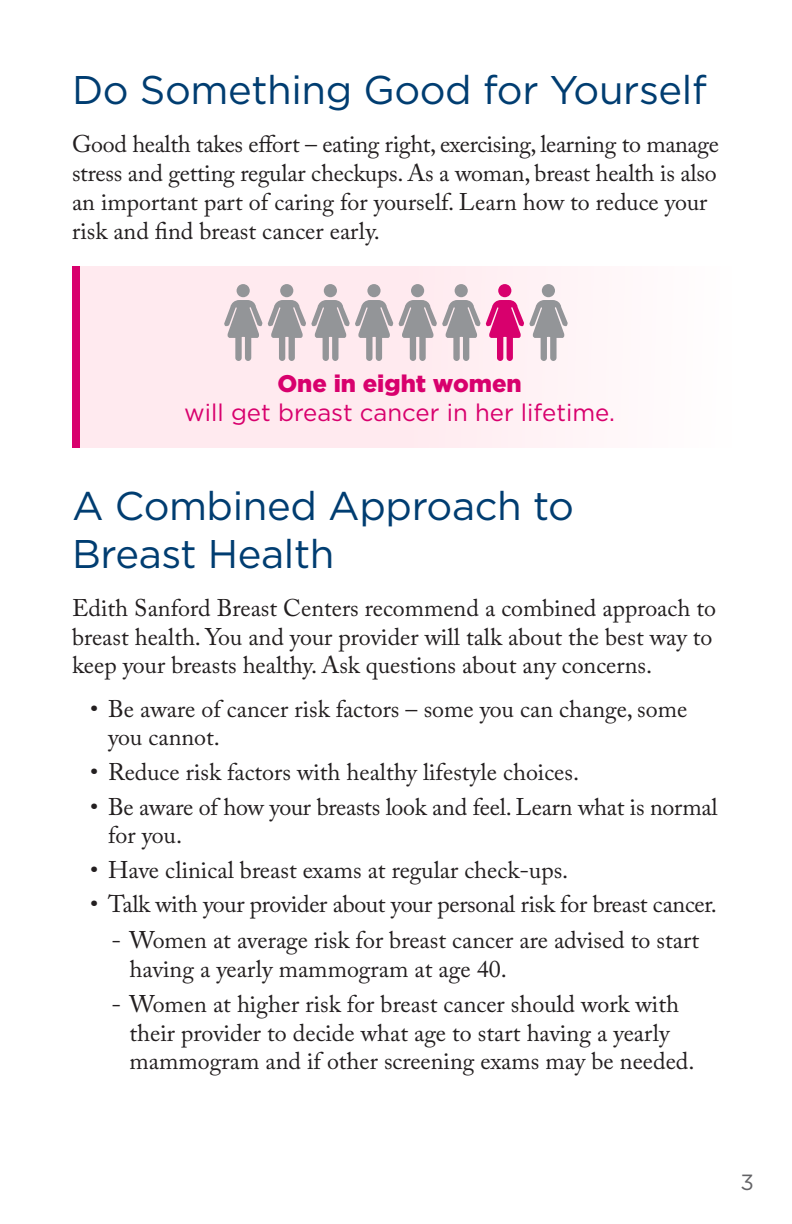
<style>
.page{position:relative;width:792px;height:1224px;background:#fff}
.page>*{position:absolute;margin:0;border:0;box-sizing:border-box;transform-origin:0 0}
.Header_1{font:40px/48px "Gotham";letter-spacing:-.01em;color:#003d71}
.Body_Copy{font:24px/28.8px "Adobe Caslon Pro";color:#231f20}
.Callout_Box{font:24px/28.8px "Gotham";color:#d8006d;text-align:center}
.t1{font:22px "Gotham";color:#636366}
.s1{font-weight:900}
</style>
<div class="page">
<div style="left:72px;top:266px;width:660px;height:182px;background:linear-gradient(to right,#ffe5eb,#fff9fa)"></div>
<div style="left:72px;top:266px;width:7px;height:182px;background:#d8006d"></div>
<svg style="left:224px;top:284px;width:38px;height:77px;background:#c8bfc3"></svg>
<svg style="left:268px;top:284px;width:125px;height:77px;background:#cdc2c6"></svg>
<svg style="left:399px;top:284px;width:81px;height:77px;background:#cbc2c6"></svg>
<svg style="left:486px;top:284px;width:82px;height:77px"></svg>
<p class="Header_1" style="left:72px;top:65px;width:636px">Do Something Good for Yourself</p>
<p class="Body_Copy" style="left:72px;top:130px;width:648px">Good health takes effort – eating right, exercising, learning to manage stress and getting regular checkups. As a woman, breast health is also an important part of caring for yourself. Learn how to reduce your risk and find breast cancer early.</p>
<p class="Callout_Box" style="left:184px;top:369px;width:432px"><span class="s1">One in eight women<br></span>will get breast cancer in her lifetime.</p>
<p class="Header_1" style="left:72px;top:481px;width:504px">A Combined Approach to<br>Breast Health</p>
<p class="Body_Copy" style="left:72px;top:593px;width:646px">Edith Sanford Breast Centers recommend a combined approach to breast health. You and your provider will talk about the best way to keep your breasts healthy. Ask questions about any concerns.</p>
<p class="Body_Copy" style="left:108px;top:694px;width:581px;text-indent:-18px">• Be aware of cancer risk factors – some you can change, some you cannot.</p>
<p class="Body_Copy" style="left:90px;top:757px;width:491px">• Reduce risk factors with healthy lifestyle choices.</p>
<p class="Body_Copy" style="left:108px;top:792px;width:611px;text-indent:-18px">• Be aware of how your breasts look and feel. Learn what is normal for you.</p>
<p class="Body_Copy" style="left:90px;top:855px;width:480px">• Have clinical breast exams at regular check-ups.</p>
<p class="Body_Copy" style="left:90px;top:890px;width:628px">• Talk with your provider about your personal risk for breast cancer.</p>
<p class="Body_Copy" style="left:130px;top:926px;width:571px;text-indent:-18px">‐ Women at average risk for breast cancer are advised to start having a yearly mammogram at age 40.</p>
<p class="Body_Copy" style="left:130px;top:989px;width:566px;text-indent:-18px">‐ Women at higher risk for breast cancer should work with their provider to decide what age to start having a yearly mammogram and if other screening exams may be needed.</p>
<p class="t1" style="left:741px;top:1168px;width:15px">3</p>
</div>
